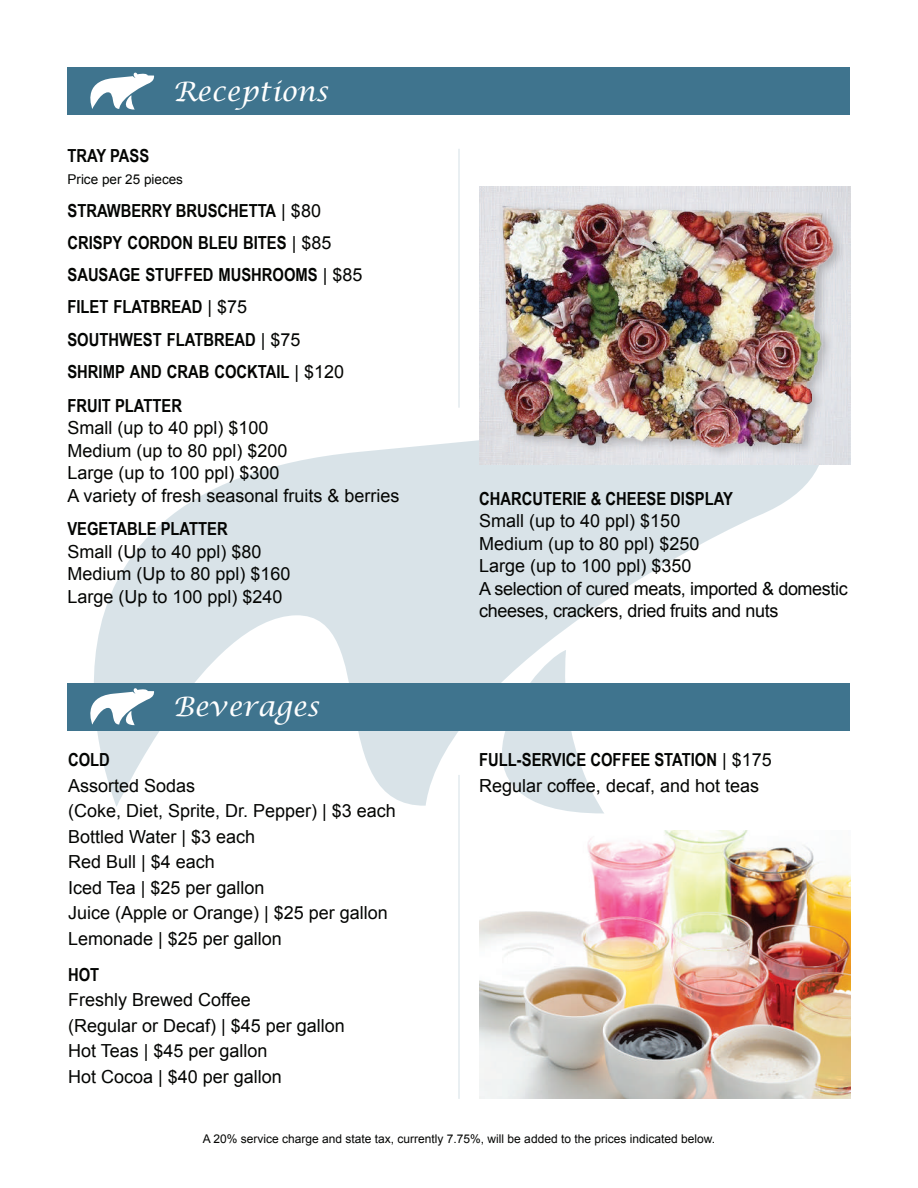
<style>
.page{position:relative;width:918px;height:1188px;background:#fff}
.page>*{position:absolute;margin:0;border:0;box-sizing:border-box;transform-origin:0 0}
.t1{font:italic 27px "Lucida Calligraphy";color:#fff}
.t2{font:18px/25.5px "Arial";color:#040503}
.t3{font:700 18px/32.5px "Arial Narrow";color:#040503}
.t4{font:18px/22.5px "Arial";letter-spacing:-.02em;color:#040503}
.t5{font:13.5px "Arial";color:#040503}
.t6{font:12px "Arial";color:#040503}
.s1{font-family:"Arial";font-weight:400}
</style>
<div class="page">
<svg style="left:81px;top:440px;width:748px;height:367px;fill:#d9e3e8"></svg>
<svg style="left:425px;top:650px;width:179px;height:164px"></svg>
<hr style="left:458px;top:149px;width:2px;height:259px;background:#3f748e">
<hr style="left:458px;top:775px;width:2px;height:324px;background:#3f748e">
<div style="left:68px;top:68px;width:782px;height:47px;background:#3f748e"></div>
<svg style="left:90px;top:72px;width:64px;height:38px"></svg>
<div style="left:479px;top:187px;width:371px;height:278px;background:#e0e1e5"></div>
<div style="left:494px;top:199px;width:353px;height:261px;background:#dfe1e6"></div>
<img style="left:494px;top:192px;width:345px;height:262px">
<div style="left:68px;top:683px;width:782px;height:47px;background:#3f748e"></div>
<svg style="left:90px;top:688px;width:64px;height:37px"></svg>
<img style="left:479px;top:831px;width:371px;height:268px">
<h1 class="t1" style="left:173px;top:75px;width:157px">Receptions</h1>
<p class="t3" style="left:68px;top:138px;width:83px">TRAY PASS</p>
<p class="t5" style="left:68px;top:171px;width:117px">Price per 25 pieces</p>
<p class="t3" style="left:67px;top:193px;width:296px">STRAWBERRY BRUSCHETTA <span class="s1">| $80<br></span>CRISPY CORDON BLEU BITES <span class="s1">| $85<br></span>SAUSAGE STUFFED MUSHROOMS <span class="s1">| $85<br></span>FILET FLATBREAD <span class="s1">| $75<br></span>SOUTHWEST FLATBREAD <span class="s1">| $75<br></span>SHRIMP AND CRAB COCKTAIL <span class="s1">| $120<br></span>FRUIT PLATTER</p>
<p class="t2" style="left:67px;top:417px;width:334px;line-height:22.5px">Small (up to 40 ppl) $100<br>Medium (up to 80 ppl) $200<br>Large (up to 100 ppl) $300<br>A variety of fresh seasonal fruits &amp; berries</p>
<p class="t3" style="left:67px;top:512px;width:162px">VEGETABLE PLATTER</p>
<p class="t2" style="left:67px;top:541px;width:225px;line-height:22.5px">Small (Up to 40 ppl) $80<br>Medium (Up to 80 ppl) $160<br>Large (Up to 100 ppl) $240</p>
<h1 class="t1" style="left:173px;top:690px;width:148px">Beverages</h1>
<p class="t3" style="left:68px;top:743px;width:43px">COLD</p>
<p class="t2" style="left:68px;top:773px;width:329px">Assorted Sodas<br>(Coke, Diet, Sprite, Dr. Pepper) | $3 each<br>Bottled Water | $3 each<br>Red Bull | $4 each<br>Iced Tea | $25 per gallon<br>Juice (Apple or Orange) | $25 per gallon<br>Lemonade | $25 per gallon</p>
<p class="t3" style="left:68px;top:957px;width:33px">HOT</p>
<p class="t2" style="left:68px;top:988px;width:278px">Freshly Brewed Coffee<br>(Regular or Decaf) | $45 per gallon<br>Hot Teas | $45 per gallon<br>Hot Cocoa | $40 per gallon</p>
<p class="t3" style="left:479px;top:481px;width:255px">CHARCUTERIE &amp; CHEESE DISPLAY</p>
<p class="t4" style="left:479px;top:510px;width:370px">Small (up to 40 ppl) $150<br>Medium (up to 80 ppl) $250<br>Large (up to 100 ppl) $350<br>A selection of cured meats, imported &amp; domestic cheeses, crackers, dried fruits and nuts</p>
<p class="t3" style="left:479px;top:743px;width:294px">FULL-SERVICE COFFEE STATION <span class="s1">| $175</span></p>
<p class="t2" style="left:479px;top:773px;width:281px">Regular coffee, decaf, and hot teas</p>
<p class="t6" style="left:203px;top:1131px;width:514px">A 20% service charge and state tax, currently 7.75%, will be added to the prices indicated below.</p>
</div>
